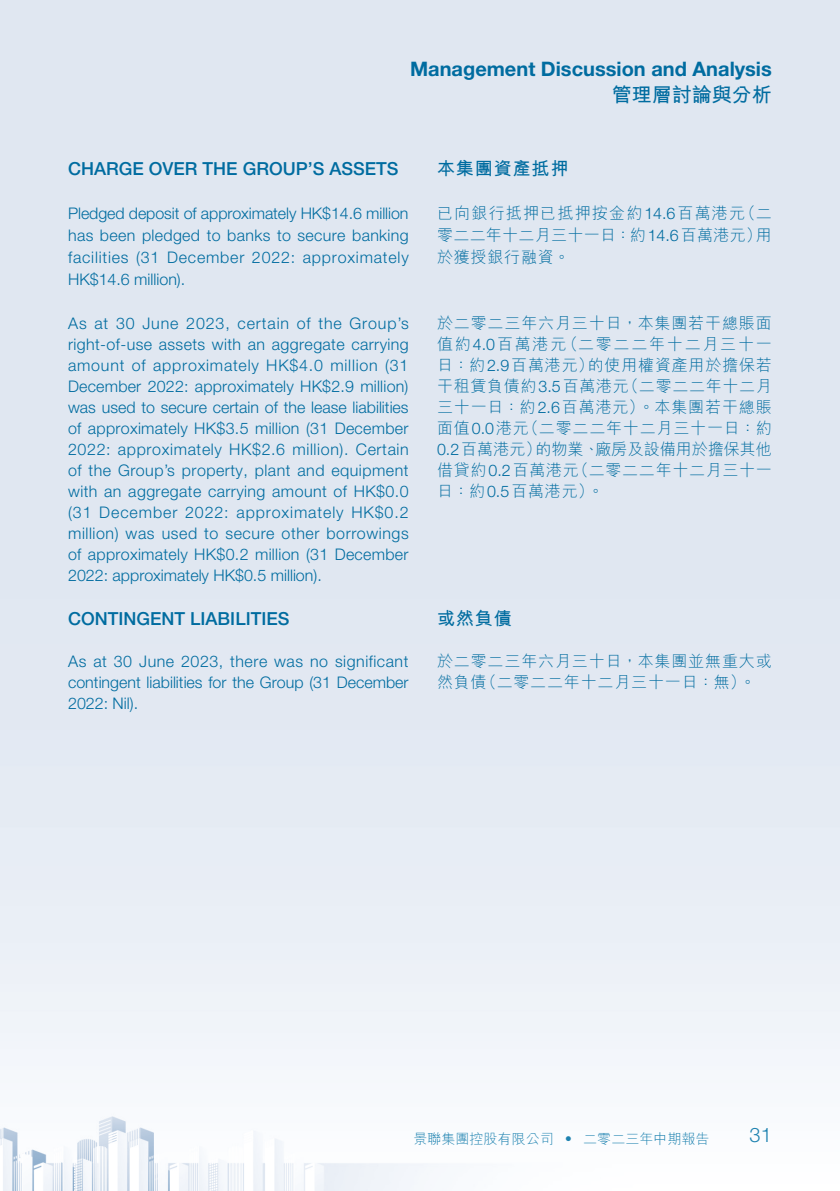
<style>
.page{position:relative;width:840px;height:1191px;background:#fff}
.page>*{position:absolute;margin:0;border:0;box-sizing:border-box;transform-origin:0 0}
.t1{font:700 20px "Helvetica Neue LT Std";color:#006ca0}
.t2{font:700 20px "M Hei HK";color:#006ca0}
.t3{font:300 20px "Helvetica Neue LT Std";color:#1d82b0}
.t4{font:500 18px "Helvetica Neue LT Std";color:#006ca0}
.t5{font:700 18px "M Hei HK";letter-spacing:.05em;color:#006ca0}
.t6{font:300 16px/21px "Helvetica Neue LT Std";color:#006ca0;text-align:justify}
.t7{font:300 16px/21px "M Hei HK";letter-spacing:.05em;color:#006ca0;text-align:justify}
.t8{font:300 14px "M Hei HK";color:#1d82b0}
.s1{font-family:"Helvetica Neue LT Std"}
</style>
<div class="page">
<p class="t1" style="left:410px;top:57px;width:363px">Management Discussion and Analysis</p>
<p class="t2" style="left:611px;top:80px;width:161px">管理層討論與分析</p>
<p class="t4" style="left:68px;top:158px;width:332px">CHARGE OVER THE GROUP’S ASSETS</p>
<p class="t6" style="left:68px;top:202px;width:342px;line-height:22px">Pledged deposit of approximately HK$14.6 million has been pledged to banks to secure banking facilities (31 December 2022: approximately HK$14.6 million).</p>
<p class="t6" style="left:68px;top:313px;width:342px">As at 30 June 2023, certain of the Group’s right-of-use assets with an aggregate carrying amount of approximately HK$4.0 million (31<br>December 2022: approximately HK$2.9 million) was used to secure certain of the lease liabilities of approximately HK$3.5 million (31 December 2022: approximately HK$2.6 million). Certain of the Group’s property, plant and equipment with an aggregate carrying amount of HK$0.0 (31 December 2022: approximately HK$0.2 million) was used to secure other borrowings of approximately HK$0.2 million (31 December 2022: approximately HK$0.5 million).</p>
<p class="t4" style="left:68px;top:608px;width:223px">CONTINGENT LIABILITIES</p>
<p class="t6" style="left:68px;top:651px;width:342px">As at 30 June 2023, there was no significant contingent liabilities for the Group (31 December 2022: Nil).</p>
<p class="t5" style="left:437px;top:155px;width:133px">本集團資產抵押</p>
<p class="t7" style="left:437px;top:202px;width:336px;line-height:22px">已向銀行抵押已抵押按金約<span class="s1">14.6</span>百萬港元（二零二二年十二月三十一日：約<span class="s1">14.6</span>百萬港元）用於獲授銀行融資。</p>
<p class="t7" style="left:437px;top:312px;width:336px">於二零二三年六月三十日，本集團若干總賬面值約<span class="s1">4.0</span>百萬港元（二零二二年十二月三十一日：約<span class="s1">2.9</span>百萬港元）的使用權資產用於擔保若干租賃負債約<span class="s1">3.5</span>百萬港元（二零二二年十二月三十一日：約<span class="s1">2.6</span>百萬港元）。本集團若干總賬面值<span class="s1">0.0</span>港元（二零二二年十二月三十一日：約<span class="s1">0.2</span>百萬港元）的物業、廠房及設備用於擔保其他借貸約<span class="s1">0.2</span>百萬港元（二零二二年十二月三十一日：約<span class="s1">0.5</span>百萬港元）。</p>
<p class="t5" style="left:437px;top:605px;width:76px">或然負債</p>
<p class="t7" style="left:437px;top:650px;width:336px">於二零二三年六月三十日，本集團並無重大或然負債（二零二二年十二月三十一日：無）。</p>
<p class="t8" style="left:413px;top:1131px;width:297px">景聯集團控股有限公司 • 二零二三年中期報告</p>
<p class="t3" style="left:749px;top:1122px;width:24px">31</p>
</div>
